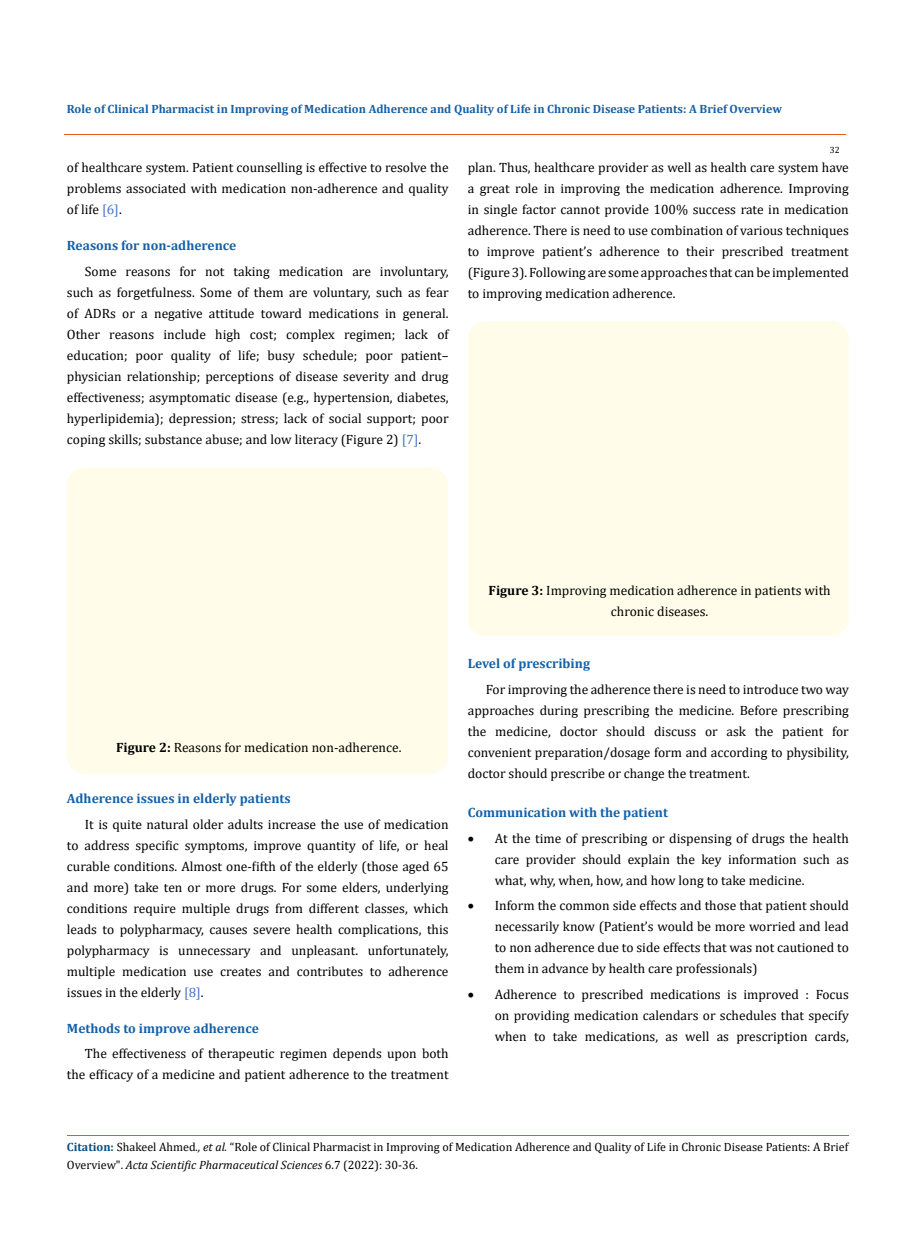
<style>
.page{position:relative;width:917px;height:1242px;background:#fff}
.page>*{position:absolute;margin:0;border:0;box-sizing:border-box;transform-origin:0 0}
.t1{font:13.5px/21px "Cambria";color:#000;text-align:justify}
.t2{font:700 13.5px "Cambria";color:#1560a6}
.t3{font:12px/18px "Cambria";color:#000}
.t4{font:700 12px "Cambria";color:#1560a6}
.t5{font:9px "Cambria";color:#000}
.s1{color:#4472c4}
.s2{font-weight:700}
.s3{font-weight:700;color:#035089}
.s4{font-style:italic}
</style>
<div class="page">
<div style="left:67px;top:468px;width:381px;height:306px;background:#fffde9;border-radius:18px"></div>
<div style="left:468px;top:321px;width:380px;height:315px;background:#fffde9;border-radius:18px"></div>
<hr style="left:64px;top:135px;width:781px;height:1px;background:#e05d1a">
<hr style="left:67px;top:1136px;width:781px;height:1px;background:#e05d1a">
<p class="t4" style="left:67px;top:100px;width:716px">Role of Clinical Pharmacist in Improving of Medication Adherence and Quality of Life in Chronic Disease Patients: A Brief Overview</p>
<p class="t5" style="left:829px;top:145px;width:11px">32</p>
<p class="t1" style="left:67px;top:157px;width:383px">of healthcare system. Patient counselling is effective to resolve the problems associated with medication non-adherence and quality of life <span class="s1">[6]</span>.</p>
<p class="t2" style="left:67px;top:236px;width:171px">Reasons for non-adherence</p>
<p class="t1" style="left:67px;top:261px;width:383px;text-indent:18px">Some reasons for not taking medication are involuntary, such as forgetfulness. Some of them are voluntary, such as fear of ADRs or a negative attitude toward medications in general.<br>Other reasons include high cost; complex regimen; lack of education; poor quality of life; busy schedule; poor patient– physician relationship; perceptions of disease severity and drug effectiveness; asymptomatic disease (e.g., hypertension, diabetes, hyperlipidemia); depression; stress; lack of social support; poor coping skills; substance abuse; and low literacy (Figure 2) <span class="s1">[7]</span>.</p>
<p class="t1" style="left:468px;top:157px;width:382px">plan. Thus, healthcare provider as well as health care system have a great role in improving the medication adherence. Improving in single factor cannot provide 100% success rate in medication adherence. There is need to use combination of various techniques to improve patient’s adherence to their prescribed treatment (Figure 3). Following are some approaches that can be implemented to improving medication adherence.</p>
<p class="t1" style="left:116px;top:737px;width:287px"><span class="s2">Figure 2:</span> Reasons for medication non-adherence.</p>
<p class="t2" style="left:67px;top:789px;width:225px">Adherence issues in elderly patients</p>
<p class="t1" style="left:67px;top:814px;width:383px;text-indent:18px">It is quite natural older adults increase the use of medication to address specific symptoms, improve quantity of life, or heal curable conditions. Almost one-fifth of the elderly (those aged 65 and more) take ten or more drugs. For some elders, underlying conditions require multiple drugs from different classes, which leads to polypharmacy, causes severe health complications, this polypharmacy is unnecessary and unpleasant. unfortunately, multiple medication use creates and contributes to adherence issues in the elderly <span class="s1">[8]</span>.</p>
<p class="t2" style="left:67px;top:1019px;width:193px">Methods to improve adherence</p>
<p class="t1" style="left:67px;top:1043px;width:383px;text-align:right">The effectiveness of therapeutic regimen depends upon both the efficacy of a medicine and patient adherence to the treatment</p>
<p class="t1" style="left:488px;top:580px;width:343px;text-align:center"><span class="s2">Figure 3:</span> Improving medication adherence in patients with chronic diseases.</p>
<p class="t2" style="left:468px;top:654px;width:124px">Level of prescribing</p>
<p class="t1" style="left:468px;top:678px;width:382px;text-indent:18px">For improving the adherence there is need to introduce two way approaches during prescribing the medicine. Before prescribing the medicine, doctor should discuss or ask the patient for convenient preparation/dosage form and according to physibility, doctor should prescribe or change the treatment.</p>
<p class="t2" style="left:468px;top:803px;width:202px">Communication with the patient</p>
<p class="t1" style="left:495px;top:828px;width:355px;text-indent:-27px">• At the time of prescribing or dispensing of drugs the health care provider should explain the key information such as what, why, when, how, and how long to take medicine.</p>
<p class="t1" style="left:495px;top:895px;width:355px;text-indent:-27px">• Inform the common side effects and those that patient should necessarily know (Patient’s would be more worried and lead to non adherence due to side effects that was not cautioned to them in advance by health care professionals)</p>
<p class="t1" style="left:495px;top:984px;width:355px;text-indent:-27px">• Adherence to prescribed medications is improved : Focus on providing medication calendars or schedules that specify when to take medications, as well as prescription cards,</p>
<p class="t3" style="left:67px;top:1138px;width:783px"><span class="s3">Citation:</span> Shakeel Ahmed<span class="s4">., et al.</span> “Role of Clinical Pharmacist in Improving of Medication Adherence and Quality of Life in Chronic Disease Patients: A Brief<br>Overview". <span class="s4">Acta Scientific Pharmaceutical Sciences</span> 6.7 (2022): 30-36.</p>
</div>
